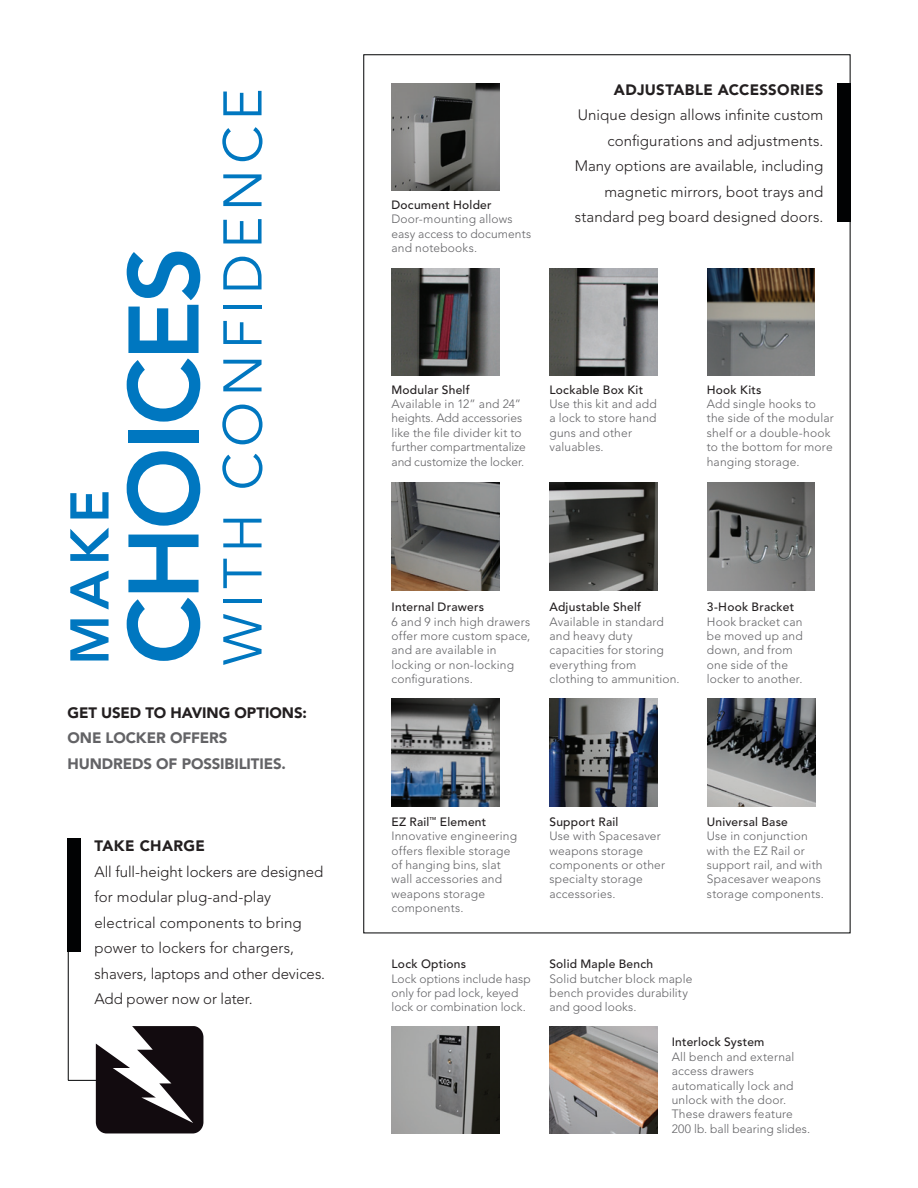
<style>
.page{position:relative;width:918px;height:1188px;background:#fff}
.page>*{position:absolute;margin:0;border:0;box-sizing:border-box;transform-origin:0 0}
.t1{font:800 99px "Avenir";letter-spacing:-.03em;color:#0077c0}
.t2{font:54px "Avenir";letter-spacing:.1em;color:#0077c0}
.t3{font:800 54px "Avenir";color:#0077c0}
.Body_Copy{font:300 15px/25.5px "Avenir";letter-spacing:.005em;color:#231f20;text-align:right}
.Body_Copy-2{font:900 15px/25.5px "Avenir";letter-spacing:-.005em;color:#636366}
.Body_Copy-3{font:900 15px "Avenir";letter-spacing:.025em;color:#231f20}
.Caption_text{font:300 12px/14.4px "Avenir";letter-spacing:.015em;color:#636366}
.Caption_text-2{font:500 12px "Avenir";letter-spacing:.02em;color:#231f20}
.Caption_title{font:500 12px "Avenir";letter-spacing:.02em;color:#231f20}
.s1{color:#231f20}
</style>
<div class="page">
<img style="left:550px;top:482px;width:108px;height:108px">
<img style="left:707px;top:698px;width:108px;height:108px">
<img style="left:707px;top:483px;width:108px;height:107px">
<img style="left:392px;top:699px;width:108px;height:107px">
<img style="left:392px;top:483px;width:108px;height:107px">
<img style="left:550px;top:699px;width:108px;height:107px">
<img style="left:392px;top:83px;width:108px;height:108px">
<img style="left:707px;top:268px;width:108px;height:108px">
<img style="left:392px;top:268px;width:108px;height:108px">
<img style="left:550px;top:268px;width:108px;height:108px">
<div style="left:837px;top:83px;width:13px;height:139px;background:#010203"></div>
<img style="left:550px;top:1026px;width:108px;height:108px">
<img style="left:392px;top:1026px;width:108px;height:108px">
<hr style="left:68px;top:1080px;width:33px;height:1px;background:#010203">
<hr style="left:68px;top:839px;width:1px;height:241px;background:#010203">
<div style="left:68px;top:838px;width:13px;height:114px;background:#010203"></div>
<svg style="left:96px;top:1026px;width:107px;height:107px"></svg>
<p class="t3" style="left:58px;top:665px;width:177px;rotate:-90deg">MAKE</p>
<p class="t1" style="left:106px;top:665px;width:420px;rotate:-90deg">CHOICES</p>
<p class="t2" style="left:212px;top:665px;width:578px;rotate:-90deg">WITH CONFIDENCE</p>
<p class="Body_Copy-2" style="left:68px;top:700px;width:241px"><span class="s1">GET USED TO HAVING OPTIONS:<br></span>ONE LOCKER OFFERS<br>HUNDREDS OF POSSIBILITIES.</p>
<p class="Body_Copy-3" style="left:94px;top:837px;width:112px">TAKE CHARGE</p>
<p class="Body_Copy" style="left:94px;top:859px;width:232px;text-align:left">All full-height lockers are designed for modular plug-and-play electrical components to bring power to lockers for chargers, shavers, laptops and other devices.<br>Add power now or later.</p>
<p class="Caption_title" style="left:392px;top:198px;width:102px">Document Holder</p>
<p class="Caption_text" style="left:392px;top:212px;width:141px">Door-mounting allows easy access to documents and notebooks.</p>
<p class="Body_Copy-3" style="left:614px;top:80px;width:211px">ADJUSTABLE ACCESSORIES</p>
<p class="Body_Copy" style="left:575px;top:102px;width:250px">Unique design allows infinite custom configurations and adjustments.<br>Many options are available, including magnetic mirrors, boot trays and standard peg board designed doors.</p>
<p class="Caption_text-2" style="left:392px;top:383px;width:80px">Modular Shelf</p>
<p class="Caption_text" style="left:392px;top:397px;width:136px">Available in 12” and 24” heights. Add accessories like the file divider kit to further compartmentalize and customize the locker.</p>
<p class="Caption_title" style="left:549px;top:383px;width:95px">Lockable Box Kit</p>
<p class="Caption_text" style="left:549px;top:397px;width:109px">Use this kit and add a lock to store hand guns and other valuables.</p>
<p class="Caption_title" style="left:707px;top:383px;width:56px">Hook Kits</p>
<p class="Caption_text" style="left:707px;top:397px;width:128px">Add single hooks to the side of the modular shelf or a double-hook to the bottom for more hanging storage.</p>
<p class="Caption_title" style="left:392px;top:600px;width:94px">Internal Drawers</p>
<p class="Caption_text" style="left:392px;top:614px;width:140px">6 and 9 inch high drawers offer more custom space, and are available in locking or non-locking configurations.</p>
<p class="Caption_title" style="left:549px;top:600px;width:93px">Adjustable Shelf</p>
<p class="Caption_text" style="left:549px;top:614px;width:132px">Available in standard and heavy duty capacities for storing everything from clothing to ammunition.</p>
<p class="Caption_text-2" style="left:707px;top:600px;width:89px">3-Hook Bracket</p>
<p class="Caption_text" style="left:707px;top:614px;width:97px">Hook bracket can be moved up and down, and from one side of the locker to another.</p>
<p class="Caption_title" style="left:392px;top:815px;width:96px">EZ Rail<sup>™</sup> Element</p>
<p class="Caption_text" style="left:392px;top:829px;width:127px">Innovative engineering offers flexible storage of hanging bins, slat wall accessories and weapons storage components.</p>
<p class="Caption_text-2" style="left:392px;top:957px;width:76px">Lock Options</p>
<p class="Caption_text" style="left:392px;top:971px;width:141px">Lock options include hasp only for pad lock, keyed lock or combination lock.</p>
<p class="Caption_text-2" style="left:549px;top:815px;width:71px">Support Rail</p>
<p class="Caption_text" style="left:549px;top:829px;width:117px">Use with Spacesaver weapons storage components or other specialty storage accessories.</p>
<p class="Caption_text-2" style="left:707px;top:815px;width:83px">Universal Base</p>
<p class="Caption_text" style="left:707px;top:829px;width:119px">Use in conjunction with the EZ Rail or support rail, and with<br>Spacesaver weapons storage components.</p>
<p class="Caption_text-2" style="left:549px;top:957px;width:105px">Solid Maple Bench</p>
<p class="Caption_text" style="left:549px;top:971px;width:145px">Solid butcher block maple bench provides durability and good looks.</p>
<p class="Caption_text-2" style="left:672px;top:1035px;width:94px">Interlock System</p>
<p class="Caption_text" style="left:672px;top:1049px;width:140px">All bench and external access drawers automatically lock and unlock with the door.<br>These drawers feature<br>200 lb. ball bearing slides.</p>
</div>
